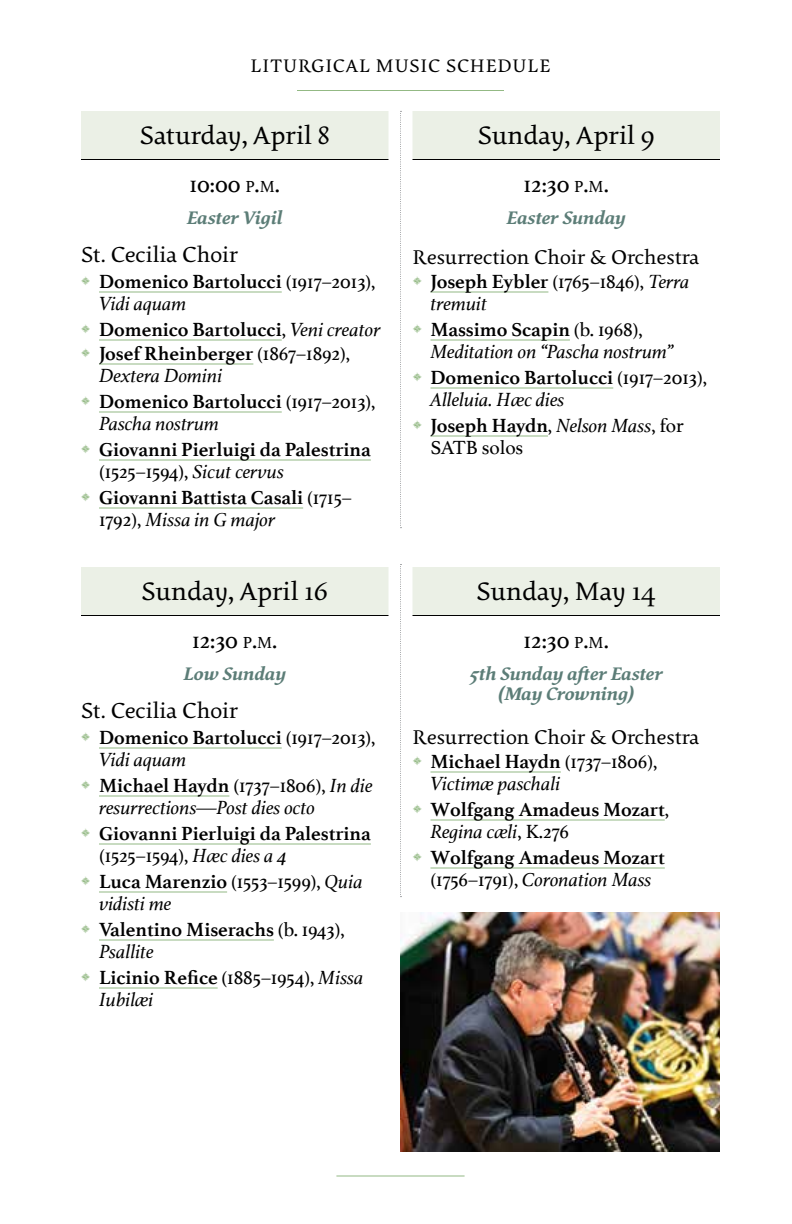
<style>
.page{position:relative;width:792px;height:1224px;background:#fff}
.page>*{position:absolute;margin:0;border:0;box-sizing:border-box;transform-origin:0 0}
.t1{font:28px "Pollen";color:#000}
.t2{font:24px "Athelas";color:#000}
.t3{font:24px "Pollen";color:#000}
.t4{font:22px "Pollen";color:#000}
.t5{font:700 20px/22px "Athelas";color:#000}
.t6{font:italic 20px/22px "Athelas";color:#000}
.t7{font:italic 700 20px/20px "Pollen";color:#5c7d77;text-align:center}
.t8{font:20px/22px "Athelas";color:#000}
.t9{font:20px "Pollen";letter-spacing:.04em;color:#000}
.s1{font-size:16.8px}
.s2{font-style:inherit}
.s3{font-weight:400;font-size:14px;color:#93b984}
.s4{font-weight:400}
.s5{font-weight:400;font-style:italic}
.s6{font-style:normal}
.s7{font-style:normal;font-size:14px;color:#93b984}
.s8{font-weight:700;font-style:normal}
.s9{font-size:14px;color:#93b984}
.s10{font-weight:700}
.s11{font-style:italic}
</style>
<div class="page">
<hr style="left:336px;top:1176px;width:129px;height:1px;background:#93b984">
<div style="left:81px;top:111px;width:307px;height:48px;background:#ebf0e6"></div>
<hr style="left:81px;top:159px;width:307px;height:1px;background:#000">
<hr style="left:99px;top:292px;width:183px;height:1px;background:#93b984">
<hr style="left:99px;top:340px;width:183px;height:1px;background:#93b984">
<hr style="left:99px;top:364px;width:154px;height:1px;background:#93b984">
<hr style="left:99px;top:412px;width:183px;height:1px;background:#93b984">
<hr style="left:99px;top:460px;width:272px;height:1px;background:#93b984">
<hr style="left:99px;top:508px;width:204px;height:1px;background:#93b984">
<div style="left:412px;top:111px;width:308px;height:48px;background:#ebf0e6"></div>
<hr style="left:412px;top:159px;width:308px;height:1px;background:#000">
<hr style="left:430px;top:292px;width:118px;height:1px;background:#93b984">
<hr style="left:430px;top:340px;width:140px;height:1px;background:#93b984">
<hr style="left:430px;top:388px;width:183px;height:1px;background:#93b984">
<hr style="left:430px;top:436px;width:118px;height:1px;background:#93b984">
<div style="left:81px;top:567px;width:307px;height:48px;background:#ebf0e6"></div>
<hr style="left:81px;top:615px;width:307px;height:1px;background:#000">
<hr style="left:99px;top:748px;width:183px;height:1px;background:#93b984">
<hr style="left:99px;top:796px;width:130px;height:1px;background:#93b984">
<hr style="left:99px;top:844px;width:272px;height:1px;background:#93b984">
<hr style="left:99px;top:892px;width:128px;height:1px;background:#93b984">
<hr style="left:99px;top:940px;width:175px;height:1px;background:#93b984">
<hr style="left:99px;top:988px;width:119px;height:1px;background:#93b984">
<div style="left:412px;top:567px;width:308px;height:48px;background:#ebf0e6"></div>
<hr style="left:412px;top:615px;width:308px;height:1px;background:#000">
<hr style="left:430px;top:772px;width:131px;height:1px;background:#93b984">
<hr style="left:430px;top:820px;width:235px;height:1px;background:#93b984">
<hr style="left:430px;top:868px;width:235px;height:1px;background:#93b984">
<svg style="left:400px;top:111px;width:1px;height:417px"></svg>
<svg style="left:400px;top:564px;width:1px;height:333px"></svg>
<hr style="left:297px;top:90px;width:207px;height:1px;background:#93b984">
<img style="left:400px;top:912px;width:320px;height:240px">
<p class="t9" style="left:251px;top:54px;width:301px">LITURGICAL MUSIC SCHEDULE</p>
<h1 class="t1" style="left:140px;top:119px;width:192px">Saturday, April 8</h1>
<p class="t2" style="left:189px;top:165px;width:92px">10:00 <span class="s1">P</span><span class="s2">.</span><span class="s1">M</span><span class="s2">.</span></p>
<p class="t7" style="left:187px;top:207px;width:97px">Easter Vigil</p>
<p class="t3" style="left:81px;top:240px;width:159px">St. Cecilia Choir</p>
<p class="t5" style="left:99px;top:270px;width:278px;text-indent:-18px"><span class="s3">̋</span> Domenico Bartolucci <span class="s4">(1917–2013),<br></span><span class="s5">Vidi aquam</span></p>
<p class="t5" style="left:81px;top:317px;width:301px;line-height:24px"><span class="s3">̋</span> Domenico Bartolucci<span class="s4">,</span> <span class="s5">Veni creator </span><span class="s3">̋</span> Josef Rheinberger <span class="s4">(1867–1892),</span></p>
<p class="t5" style="left:81px;top:362px;width:296px;line-height:26px;text-indent:18px"><span class="s5">Dextera Domini<br></span><span class="s3">̋</span> Domenico Bartolucci <span class="s4">(1917–2013),</span></p>
<p class="t5" style="left:81px;top:410px;width:291px;line-height:26px;text-indent:18px"><span class="s5">Pascha nostrum<br></span><span class="s3">̋</span> Giovanni Pierluigi da Palestrina</p>
<p class="t5" style="left:81px;top:458px;width:272px;line-height:26px;text-indent:18px"><span class="s4">(1525–1594),</span> <span class="s5">Sicut cervus<br></span><span class="s3">̋</span> Giovanni Battista Casali <span class="s4">(1715–</span></p>
<p class="t6" style="left:99px;top:508px;width:178px"><span class="s6">1792),</span> Missa in G major</p>
<h1 class="t1" style="left:141px;top:575px;width:188px">Sunday, April 16</h1>
<p class="t2" style="left:192px;top:621px;width:87px">12:30 <span class="s1">P</span><span class="s2">.</span><span class="s1">M</span><span class="s2">.</span></p>
<p class="t7" style="left:183px;top:663px;width:104px">Low Sunday</p>
<p class="t3" style="left:81px;top:696px;width:159px">St. Cecilia Choir</p>
<p class="t5" style="left:99px;top:726px;width:278px;text-indent:-18px"><span class="s3">̋</span> Domenico Bartolucci <span class="s4">(1917–2013),<br></span><span class="s5">Vidi aquam</span></p>
<p class="t6" style="left:99px;top:774px;width:275px;text-indent:-18px"><span class="s7">̋</span> <span class="s8">Michael Haydn</span> <span class="s6">(1737–1806),</span> In die resurrections—Post dies octo</p>
<p class="t5" style="left:99px;top:822px;width:273px;text-indent:-18px"><span class="s3">̋</span> Giovanni Pierluigi da Palestrina <span class="s4">(1525–1594),</span> <span class="s5">Hæc dies a 4</span></p>
<p class="t6" style="left:99px;top:870px;width:265px;text-indent:-18px"><span class="s7">̋</span> <span class="s8">Luca Marenzio</span> <span class="s6">(1553–1599),</span> Quia vidisti me</p>
<p class="t5" style="left:99px;top:918px;width:247px;text-indent:-18px"><span class="s3">̋</span> Valentino Miserachs <span class="s4">(b. 1943),<br></span><span class="s5">Psallite</span></p>
<p class="t5" style="left:99px;top:966px;width:266px;text-indent:-18px"><span class="s3">̋</span> Licinio Refice <span class="s4">(1885–1954),</span> <span class="s5">Missa<br>Iubilæi</span></p>
<h1 class="t1" style="left:478px;top:119px;width:178px">Sunday, April 9</h1>
<p class="t2" style="left:524px;top:165px;width:87px">12:30 <span class="s1">P</span><span class="s2">.</span><span class="s1">M</span><span class="s2">.</span></p>
<p class="t7" style="left:507px;top:207px;width:121px">Easter Sunday</p>
<p class="t4" style="left:412px;top:244px;width:288px">Resurrection Choir &amp; Orchestra</p>
<p class="t5" style="left:430px;top:270px;width:261px;text-indent:-18px"><span class="s3">̋</span> Joseph Eybler <span class="s4">(1765–1846),</span> <span class="s5">Terra tremuit</span></p>
<p class="t6" style="left:430px;top:318px;width:244px;text-indent:-18px"><span class="s7">̋</span> <span class="s8">Massimo Scapin</span> <span class="s6">(b. 1968),<br></span>Meditation on “Pascha nostrum”</p>
<p class="t5" style="left:430px;top:366px;width:278px;text-indent:-18px"><span class="s3">̋</span> Domenico Bartolucci <span class="s4">(1917–2013),<br></span><span class="s5">Alleluia. Hæc dies</span></p>
<p class="t8" style="left:430px;top:414px;width:255px;text-indent:-18px"><span class="s9">̋</span> <span class="s10">Joseph Haydn</span>, <span class="s11">Nelson Mass</span>, for<br>SATB solos</p>
<h1 class="t1" style="left:476px;top:575px;width:181px">Sunday, May 14</h1>
<p class="t2" style="left:524px;top:621px;width:87px">12:30 <span class="s1">P</span><span class="s2">.</span><span class="s1">M</span><span class="s2">.</span></p>
<p class="t7" style="left:470px;top:663px;width:195px">5th Sunday after Easter (May Crowning)</p>
<p class="t4" style="left:412px;top:724px;width:288px">Resurrection Choir &amp; Orchestra</p>
<p class="t6" style="left:430px;top:750px;width:228px;text-indent:-18px"><span class="s7">̋</span> <span class="s8">Michael Haydn</span> <span class="s6">(1737–1806),<br></span>Victimæ paschali</p>
<p class="t5" style="left:430px;top:798px;width:240px;text-indent:-18px"><span class="s3">̋</span> Wolfgang Amadeus Mozart<span class="s4">,<br></span><span class="s5">Regina cæli</span><span class="s4">, K.276</span></p>
<p class="t5" style="left:412px;top:846px;width:254px;text-align:center"><span class="s3">̋</span> Wolfgang Amadeus Mozart <span class="s4">(1756–1791),</span> <span class="s5">Coronation Mass</span></p>
</div>
